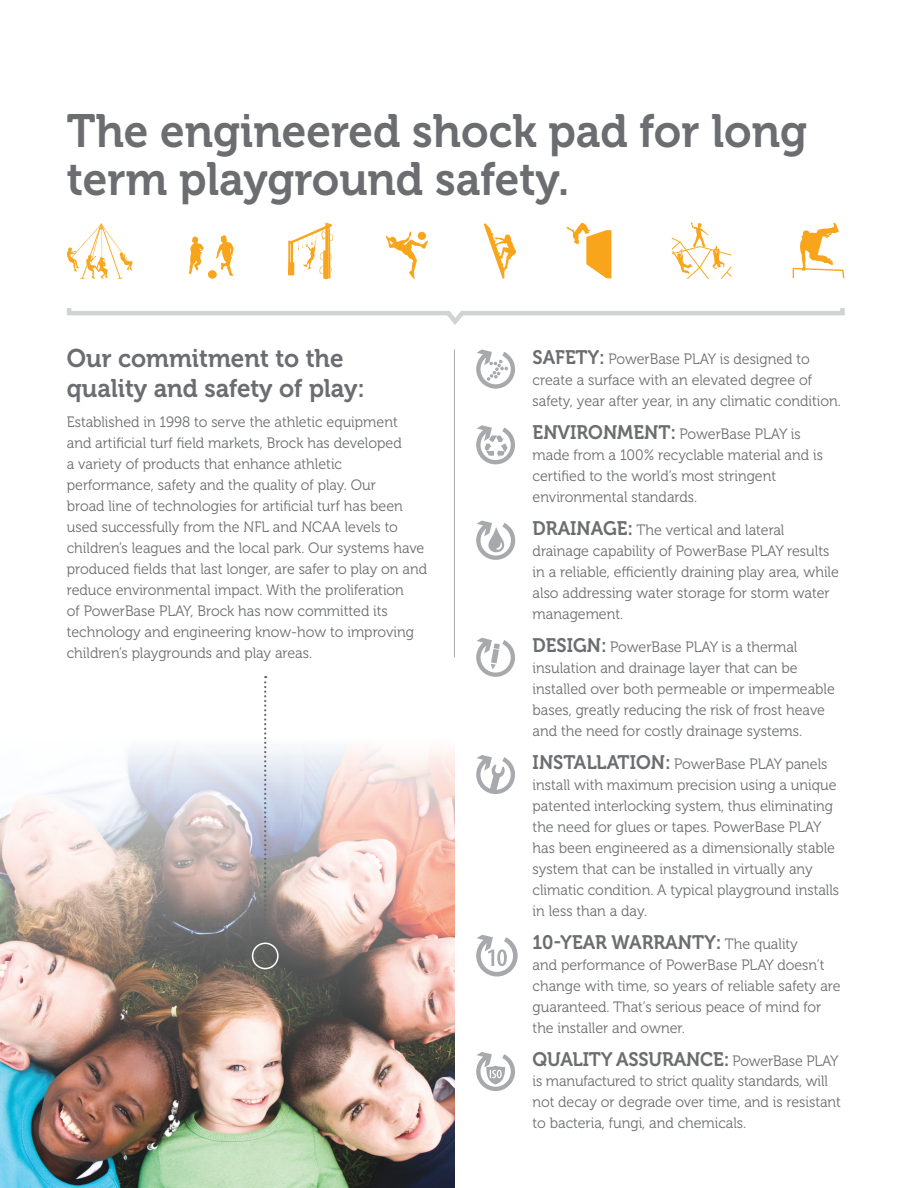
<style>
.page{position:relative;width:918px;height:1188px;background:#fff}
.page>*{position:absolute;margin:0;border:0;box-sizing:border-box;transform-origin:0 0}
.t1{font:46.5px "Museo 700";color:#6c6d70;scale:.95 1}
.t2{font:25.5px/30px "Museo 700";color:#6c6d70;scale:.95 1}
.t3{font:19.5px "Museo 700";letter-spacing:-.01em;color:#6c6d70;scale:.95 1}
.t4{font:15px/21px "Museo 300";color:#6c6d70;scale:.95 1}
.s1{font-family:"Museo 700";font-size:19.5px}
.s2{font-family:"Museo 300";font-size:15px}
</style>
<div class="page">
<img style="left:0;top:742px;width:455px;height:446px">
<svg style="left:264px;top:676px;width:2px;height:263px"></svg>
<div style="left:252px;top:943px;width:27px;height:26px;border:2px solid #fff;border-radius:50%"></div>
<svg style="left:476px;top:349px;width:39px;height:40px"></svg>
<svg style="left:476px;top:425px;width:39px;height:39px"></svg>
<svg style="left:476px;top:521px;width:39px;height:39px"></svg>
<svg style="left:476px;top:638px;width:39px;height:39px"></svg>
<svg style="left:476px;top:755px;width:39px;height:39px"></svg>
<svg style="left:476px;top:1052px;width:39px;height:39px"></svg>
<hr style="left:454px;top:349px;width:1px;height:308px;background:#a8a9ad">
<svg style="left:793px;top:223px;width:51px;height:55px"></svg>
<svg style="left:189px;top:237px;width:15px;height:37px"></svg>
<svg style="left:216px;top:235px;width:18px;height:41px"></svg>
<div style="left:208px;top:270px;width:9px;height:9px;background:#f9a51b;border-radius:50%"></div>
<svg style="left:566px;top:223px;width:45px;height:56px"></svg>
<svg style="left:288px;top:223px;width:45px;height:56px"></svg>
<svg style="left:67px;top:223px;width:66px;height:56px"></svg>
<svg style="left:484px;top:223px;width:32px;height:56px"></svg>
<svg style="left:672px;top:222px;width:59px;height:57px"></svg>
<svg style="left:386px;top:232px;width:42px;height:47px"></svg>
<div style="left:418px;top:232px;width:8px;height:8px;background:#f9a51b;border-radius:50%"></div>
<svg style="left:476px;top:935px;width:42px;height:41px"></svg>
<svg style="left:67px;top:308px;width:778px;height:17px"></svg>
<p class="t1" style="left:67px;top:105px;width:781px">The engineered shock pad for long</p>
<p class="t1" style="left:67px;top:153px;width:531px">term playground safety.</p>
<p class="t2" style="left:67px;top:344px;width:315px">Our commitment to the quality and safety of play:</p>
<p class="t4" style="left:67px;top:412px;width:381px">Established in 1998 to serve the athletic equipment<br>and artificial turf field markets, Brock has developed<br>a variety of products that enhance athletic performance, safety and the quality of play. Our<br>broad line of technologies for artificial turf has been used successfully from the NFL and NCAA levels to children’s leagues and the local park. Our systems have produced fields that last longer, are safer to play on and</p>
<p class="t4" style="left:67px;top:580px;width:367px">reduce environmental impact. With the proliferation of PowerBase PLAY, Brock has now committed its technology and engineering know-how to improving children’s playgrounds and play areas.</p>
<p class="t4" style="left:533px;top:349px;width:293px"><span class="s1">SAFETY:</span> PowerBase PLAY is designed to</p>
<p class="t4" style="left:533px;top:370px;width:326px">create a surface with an elevated degree of safety, year after year, in any climatic condition.</p>
<p class="t4" style="left:533px;top:424px;width:284px"><span class="s1">ENVIRONMENT:</span> PowerBase PLAY is</p>
<p class="t4" style="left:533px;top:445px;width:307px">made from a 100% recyclable material and is</p>
<p class="t4" style="left:533px;top:466px;width:258px">certified to the world’s most stringent</p>
<p class="t4" style="left:533px;top:487px;width:175px">environmental standards.</p>
<p class="t4" style="left:533px;top:520px;width:324px"><span class="s1">DRAINAGE:</span> The vertical and lateral drainage capability of PowerBase PLAY results in a reliable, efficiently draining play area, while also addressing water storage for storm water management.</p>
<p class="t4" style="left:533px;top:637px;width:280px"><span class="s1">DESIGN:</span> PowerBase PLAY is a thermal</p>
<p class="t4" style="left:533px;top:658px;width:320px">insulation and drainage layer that can be installed over both permeable or impermeable bases, greatly reducing the risk of frost heave and the need for costly drainage systems.</p>
<p class="t4" style="left:533px;top:754px;width:321px"><span class="s1">INSTALLATION:</span> PowerBase PLAY panels install with maximum precision using a unique</p>
<p class="t4" style="left:533px;top:796px;width:324px">patented interlocking system, thus eliminating the need for glues or tapes. PowerBase PLAY has been engineered as a dimensionally stable system that can be installed in virtually any climatic condition. A typical playground installs in less than a day.</p>
<p class="t3" style="left:533px;top:932px;width:281px">10-YEAR WARRANTY: <span class="s2">The quality</span></p>
<p class="t4" style="left:533px;top:955px;width:326px">and performance of PowerBase PLAY doesn’t change with time, so years of reliable safety are</p>
<p class="t4" style="left:533px;top:997px;width:305px">guaranteed. That’s serious peace of mind for</p>
<p class="t4" style="left:533px;top:1018px;width:162px">the installer and owner.</p>
<p class="t3" style="left:533px;top:1049px;width:324px">QUALITY ASSURANCE: <span class="s2">PowerBase PLAY</span></p>
<p class="t4" style="left:533px;top:1070px;width:326px">is manufactured to strict quality standards, will not decay or degrade over time, and is resistant to bacteria, fungi, and chemicals.</p>
</div>
